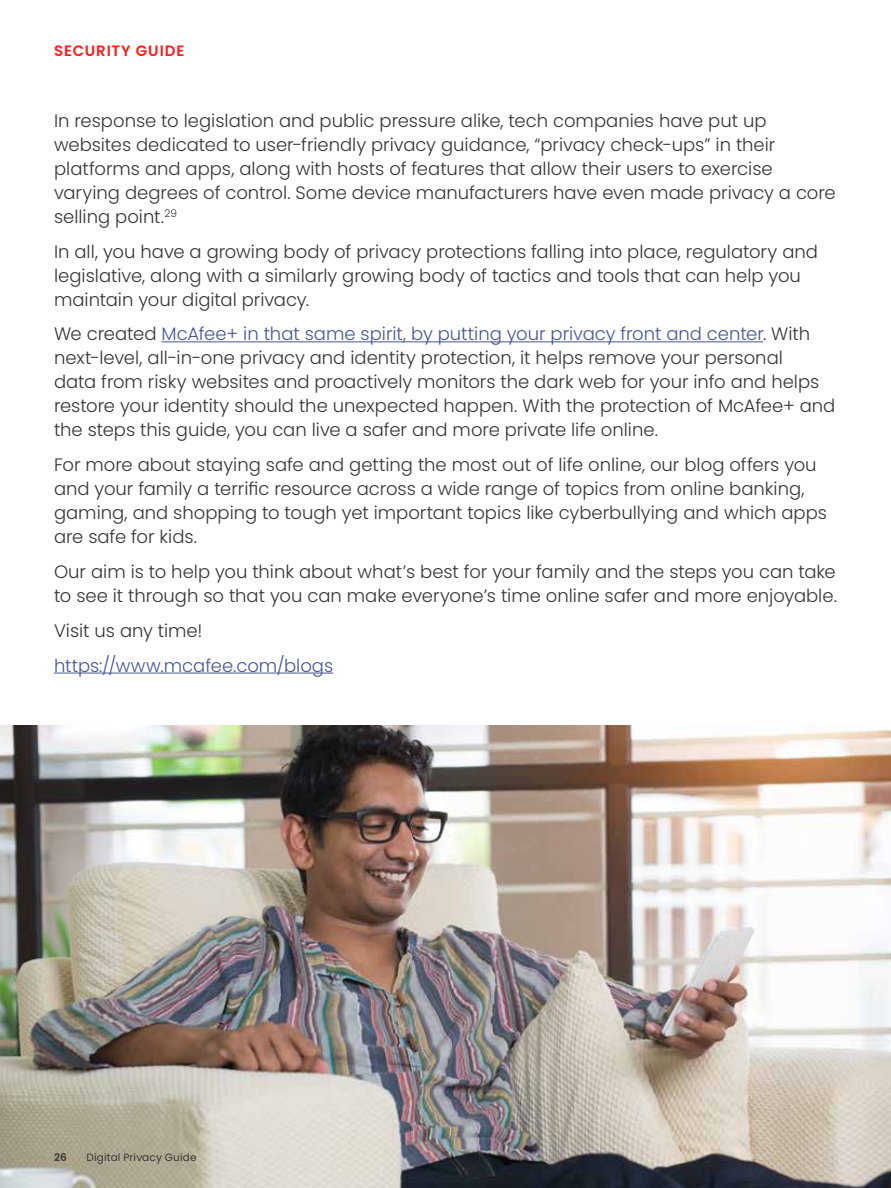
<style>
.page{position:relative;width:891px;height:1188px;background:#fff}
.page>*{position:absolute;margin:0;border:0;box-sizing:border-box;transform-origin:0 0}
.t1{font:300 18px/24px "Poppins";color:#383434}
.t2{font:300 18px "Poppins";color:#465792}
.t3{font:600 15px "Poppins";letter-spacing:.06em;color:#ff1c1c}
.t4{font:10.5px "Poppins";letter-spacing:.02em;color:#383434}
.t5{font:600 10.5px "Poppins";color:#383434}
.s1{color:#465792}
</style>
<div class="page">
<img style="left:0;top:726px;width:891px;height:462px">
<hr style="left:162px;top:341px;width:601px;height:1px;background:#465792">
<hr style="left:54px;top:673px;width:279px;height:1px;background:#465792">
<p class="t3" style="left:54px;top:42px;width:132px">SECURITY GUIDE</p>
<p class="t1" style="left:54px;top:109px;width:783px">In response to legislation and public pressure alike, tech companies have put up websites dedicated to user-friendly privacy guidance, “privacy check-ups” in their platforms and apps, along with hosts of features that allow their users to exercise varying degrees of control. Some device manufacturers have even made privacy a core selling point.<sup>29</sup></p>
<p class="t1" style="left:54px;top:239px;width:766px">In all, you have a growing body of privacy protections falling into place, regulatory and legislative, along with a similarly growing body of tactics and tools that can help you maintain your digital privacy.</p>
<p class="t1" style="left:54px;top:322px;width:783px">We created <span class="s1">McAfee+ in that same spirit, by putting your privacy front and center</span>. With next-level, all-in-one privacy and identity protection, it helps remove your personal<br>data from risky websites and proactively monitors the dark web for your info and helps restore your identity should the unexpected happen. With the protection of McAfee+ and the steps this guide, you can live a safer and more private life online.</p>
<p class="t1" style="left:54px;top:453px;width:774px">For more about staying safe and getting the most out of life online, our blog offers you and your family a terrific resource across a wide range of topics from online banking, gaming, and shopping to tough yet important topics like cyberbullying and which apps are safe for kids.</p>
<p class="t1" style="left:54px;top:560px;width:784px">Our aim is to help you think about what’s best for your family and the steps you can take to see it through so that you can make everyone’s time online safer and more enjoyable.</p>
<p class="t1" style="left:54px;top:619px;width:150px">Visit us any time!</p>
<p class="t2" style="left:54px;top:655px;width:281px">https://www.mcafee.com/blogs</p>
<p class="t5" style="left:54px;top:1152px;width:14px">26</p>
<p class="t4" style="left:86px;top:1152px;width:112px">Digital Privacy Guide</p>
</div>
